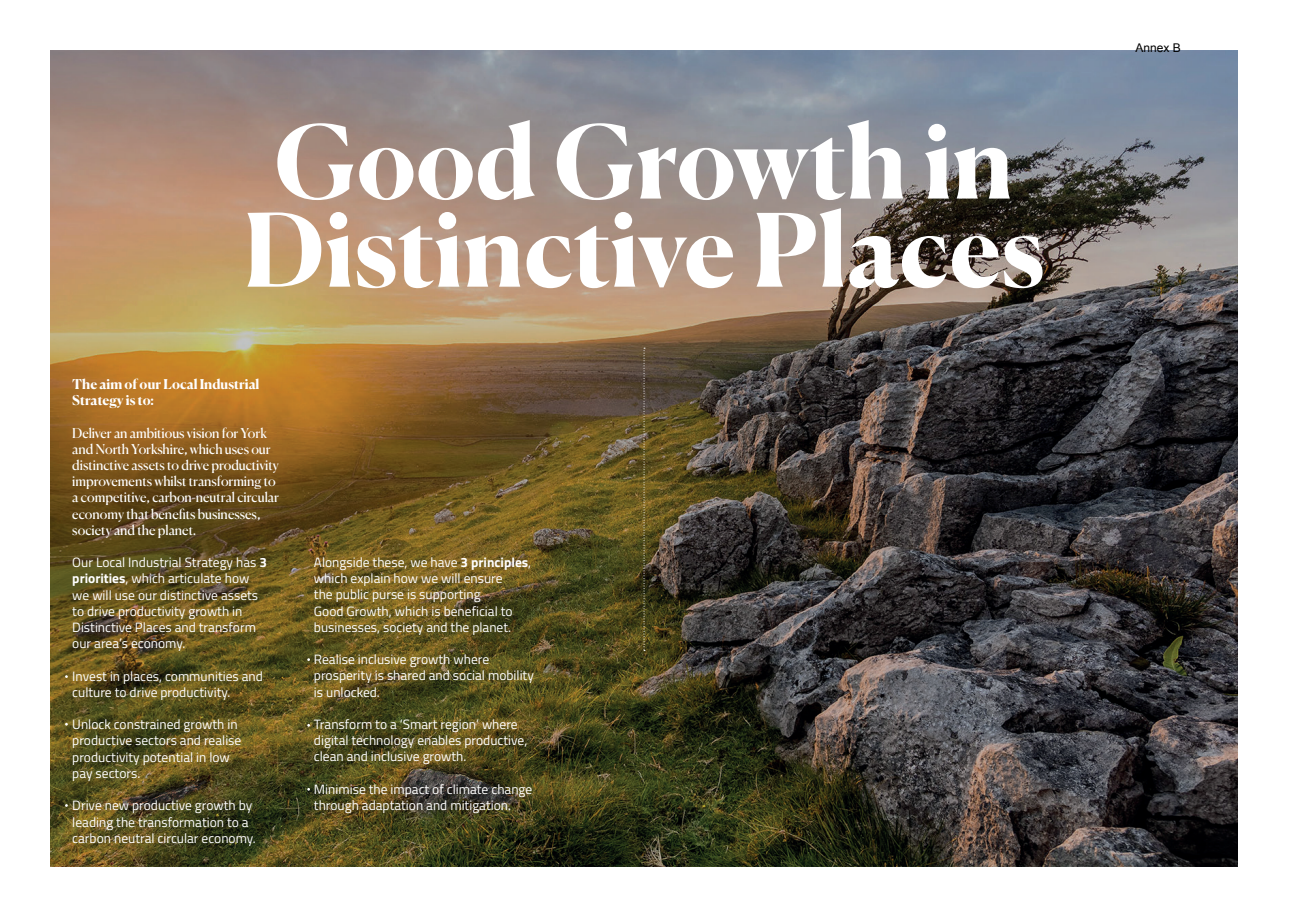
<style>
.page{position:relative;width:1289px;height:919px;background:#fff}
.page>*{position:absolute;margin:0;border:0;box-sizing:border-box;transform-origin:0 0}
.t1{font:700 100.8px/88.1px "Canela";color:#fff;text-align:center}
.t2{font:13.5px/16.2px "Titillium";color:#fff}
.t3{font:13.5px/16.2px "Canela";color:#fff}
.t4{font:700 13.5px/16.2px "Canela";color:#fff}
.t5{font:12px "Arial";color:#000}
.s1{font-weight:700}
</style>
<div class="page">
<img style="left:51px;top:51px;width:1186px;height:815px">
<svg style="left:643px;top:348px;width:2px;height:303px"></svg>
<h1 class="t1" style="left:243px;top:110px;width:803px">Good Growth in<br>Distinctive Places</h1>
<p class="t4" style="left:72px;top:375px;width:189px">The aim of our Local Industrial<br>Strategy is to:</p>
<p class="t3" style="left:72px;top:423px;width:208px">Deliver an ambitious vision for York and North Yorkshire, which uses our distinctive assets to drive productivity improvements whilst transforming to a competitive, carbon-neutral circular economy that benefits businesses, society and the planet.</p>
<p class="t2" style="left:72px;top:553px;width:196px">Our Local Industrial Strategy has <span class="s1">3 priorities</span>, which articulate how we will use our distinctive assets to drive productivity growth in<br>Distinctive Places and transform our area’s economy.</p>
<p class="t2" style="left:72px;top:667px;width:192px">Invest in places, communities and culture to drive productivity.</p>
<p class="t2" style="left:72px;top:715px;width:171px">Unlock constrained growth in productive sectors and realise productivity potential in low pay sectors.</p>
<p class="t2" style="left:72px;top:796px;width:185px">Drive new productive growth by leading the transformation to a carbon neutral circular economy.</p>
<p class="t2" style="left:314px;top:553px;width:219px">Alongside these, we have <span class="s1">3 principles</span>, which explain how we will ensure<br>the public purse is supporting<br>Good Growth, which is beneficial to businesses, society and the planet.</p>
<p class="t2" style="left:314px;top:650px;width:221px">Realise inclusive growth where prosperity is shared and social mobility is unlocked.</p>
<p class="t2" style="left:314px;top:715px;width:215px">Transform to a ‘Smart region’ where digital technology enables productive, clean and inclusive growth.</p>
<p class="t2" style="left:314px;top:780px;width:220px">Minimise the impact of climate change through adaptation and mitigation.</p>
<p class="t5" style="left:1135px;top:39px;width:47px">Annex B</p>
</div>
